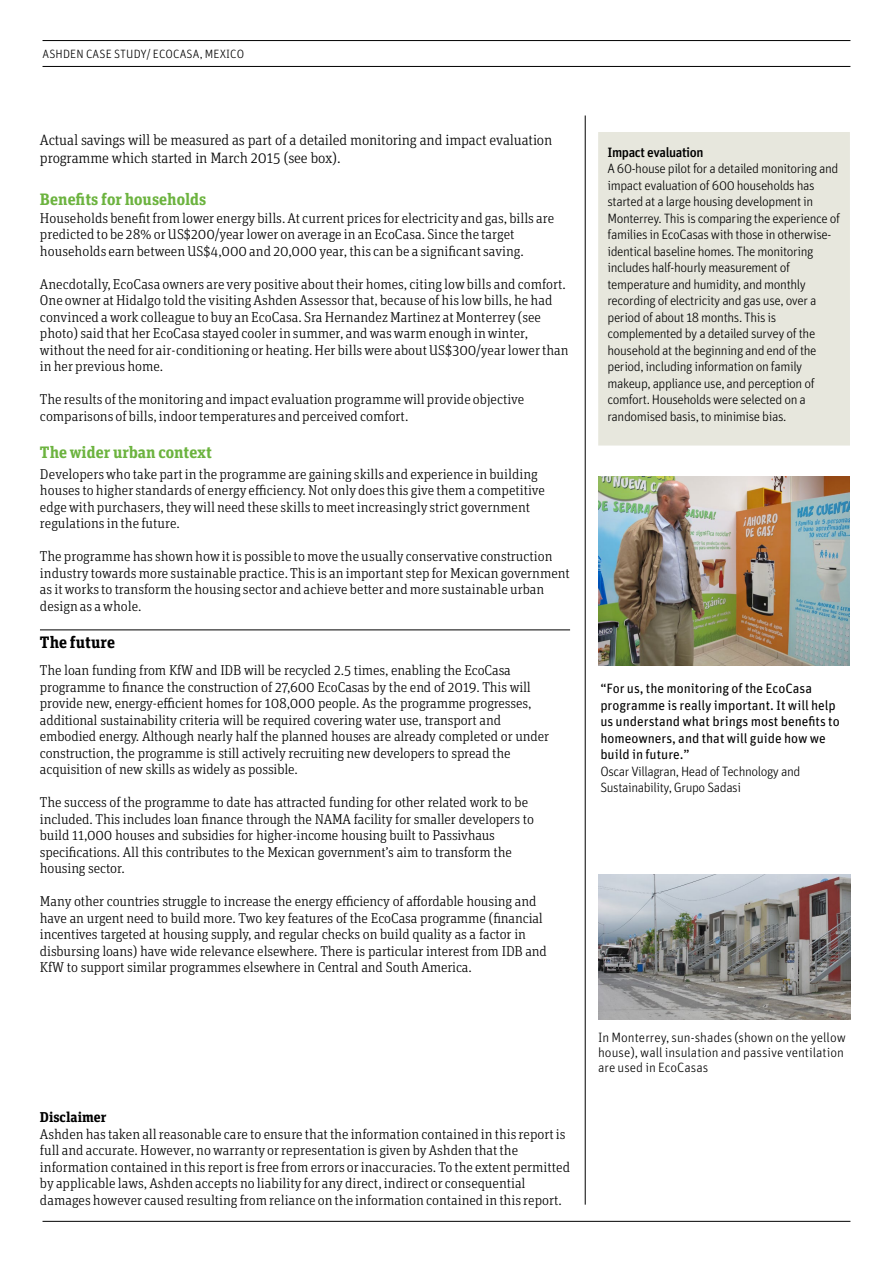
<style>
.page{position:relative;width:893px;height:1263px;background:#fff}
.page>*{position:absolute;margin:0;border:0;box-sizing:border-box;transform-origin:0 0}
.t1{font:700 16.5px "Unit Slab Pro";color:#6cb33f}
.t2{font:700 16.5px "Unit Slab Pro";color:#000}
.t3{font:300 15px/18px "Unit Slab Pro";letter-spacing:-.01em;color:#000}
.t4{font:300 14.25px/16.5px "Unit Slab Pro";color:#000}
.t5{font:700 14.25px "Unit Slab Pro";color:#000}
.t6{font:300 13.5px/16.5px "Unit Pro";letter-spacing:-.03em;color:#000}
.t7{font:13.5px/16.5px "Unit Pro";color:#000}
.t8{font:300 13.5px/15px "Unit Pro";color:#000}
.t9{font:500 13.5px "Unit Pro";letter-spacing:-.03em;color:#000}
.t10{font:300 12px "Unit Pro";letter-spacing:.01em;color:#000}
</style>
<div class="page">
<hr style="left:40px;top:630px;width:530px;height:1px;background:#000">
<hr style="left:43px;top:1221px;width:807px;height:1px;background:#000">
<hr style="left:585px;top:116px;width:1px;height:1089px;background:#000">
<hr style="left:43px;top:40px;width:807px;height:1px;background:#000">
<hr style="left:43px;top:66px;width:807px;height:1px;background:#000">
<img style="left:598px;top:476px;width:252px;height:189px">
<div style="left:598px;top:132px;width:252px;height:314px;background:#e7e7dd"></div>
<img style="left:598px;top:875px;width:252px;height:145px">
<p class="t10" style="left:43px;top:47px;width:203px">ASHDEN CASE STUDY/ ECOCASA, MEXICO</p>
<p class="t3" style="left:40px;top:130px;width:514px">Actual savings will be measured as part of a detailed monitoring and impact evaluation programme which started in March 2015 (see box).</p>
<p class="t1" style="left:40px;top:187px;width:168px">Benefits for households</p>
<p class="t4" style="left:40px;top:209px;width:516px">Households benefit from lower energy bills. At current prices for electricity and gas, bills are predicted to be 28% or US$200/year lower on average in an EcoCasa. Since the target households earn between US$4,000 and 20,000 year, this can be a significant saving.</p>
<p class="t4" style="left:40px;top:275px;width:530px">Anecdotally, EcoCasa owners are very positive about their homes, citing low bills and comfort.<br>One owner at Hidalgo told the visiting Ashden Assessor that, because of his low bills, he had convinced a work colleague to buy an EcoCasa. Sra Hernandez Martinez at Monterrey (see photo) said that her EcoCasa stayed cooler in summer, and was warm enough in winter, without the need for air-conditioning or heating. Her bills were about US$300/year lower than in her previous home.</p>
<p class="t4" style="left:40px;top:391px;width:486px">The results of the monitoring and impact evaluation programme will provide objective comparisons of bills, indoor temperatures and perceived comfort.</p>
<p class="t1" style="left:40px;top:440px;width:174px">The wider urban context</p>
<p class="t4" style="left:40px;top:465px;width:507px">Developers who take part in the programme are gaining skills and experience in building houses to higher standards of energy efficiency. Not only does this give them a competitive edge with purchasers, they will need these skills to meet increasingly strict government regulations in the future.</p>
<p class="t4" style="left:40px;top:547px;width:531px">The programme has shown how it is possible to move the usually conservative construction industry towards more sustainable practice. This is an important step for Mexican government as it works to transform the housing sector and achieve better and more sustainable urban design as a whole.</p>
<p class="t2" style="left:40px;top:630px;width:77px">The future</p>
<p class="t4" style="left:40px;top:661px;width:511px">The loan funding from KfW and IDB will be recycled 2.5 times, enabling the EcoCasa programme to finance the construction of 27,600 EcoCasas by the end of 2019. This will provide new, energy-efficient homes for 108,000 people. As the programme progresses, additional sustainability criteria will be required covering water use, transport and embodied energy. Although nearly half the planned houses are already completed or under construction, the programme is still actively recruiting new developers to spread the acquisition of new skills as widely as possible.</p>
<p class="t4" style="left:40px;top:793px;width:496px">The success of the programme to date has attracted funding for other related work to be included. This includes loan finance through the NAMA facility for smaller developers to build 11,000 houses and subsidies for higher-income housing built to Passivhaus specifications. All this contributes to the Mexican government’s aim to transform the housing sector.</p>
<p class="t4" style="left:40px;top:892px;width:509px">Many other countries struggle to increase the energy efficiency of affordable housing and have an urgent need to build more. Two key features of the EcoCasa programme (financial incentives targeted at housing supply, and regular checks on build quality as a factor in disbursing loans) have wide relevance elsewhere. There is particular interest from IDB and KfW to support similar programmes elsewhere in Central and South America.</p>
<p class="t5" style="left:40px;top:1107px;width:68px">Disclaimer</p>
<p class="t4" style="left:40px;top:1125px;width:532px">Ashden has taken all reasonable care to ensure that the information contained in this report is full and accurate. However, no warranty or representation is given by Ashden that the information contained in this report is free from errors or inaccuracies. To the extent permitted by applicable laws, Ashden accepts no liability for any direct, indirect or consequential damages however caused resulting from reliance on the information contained in this report.</p>
<p class="t9" style="left:607px;top:143px;width:97px">Impact evaluation</p>
<p class="t6" style="left:607px;top:160px;width:234px">A 60-house pilot for a detailed monitoring and impact evaluation of 600 households has started at a large housing development in Monterrey. This is comparing the experience of families in EcoCasas with those in otherwise&shy;identical baseline homes. The monitoring includes half-hourly measurement of temperature and humidity, and monthly recording of electricity and gas use, over a period of about 18 months. This is complemented by a detailed survey of the household at the beginning and end of the period, including information on family makeup, appliance use, and perception of comfort. Households were selected on a randomised basis, to minimise bias.</p>
<p class="t7" style="left:600px;top:680px;width:241px">“For us, the monitoring of the EcoCasa programme is really important. It will help us understand what brings most benefits to homeowners, and that will guide how we build in future.”</p>
<p class="t6" style="left:600px;top:763px;width:202px">Oscar Villagran, Head of Technology and<br>Sustainability, Grupo Sadasi</p>
<p class="t8" style="left:598px;top:1030px;width:249px">In Monterrey, sun-shades (shown on the yellow house), wall insulation and passive ventilation are used in EcoCasas</p>
</div>
